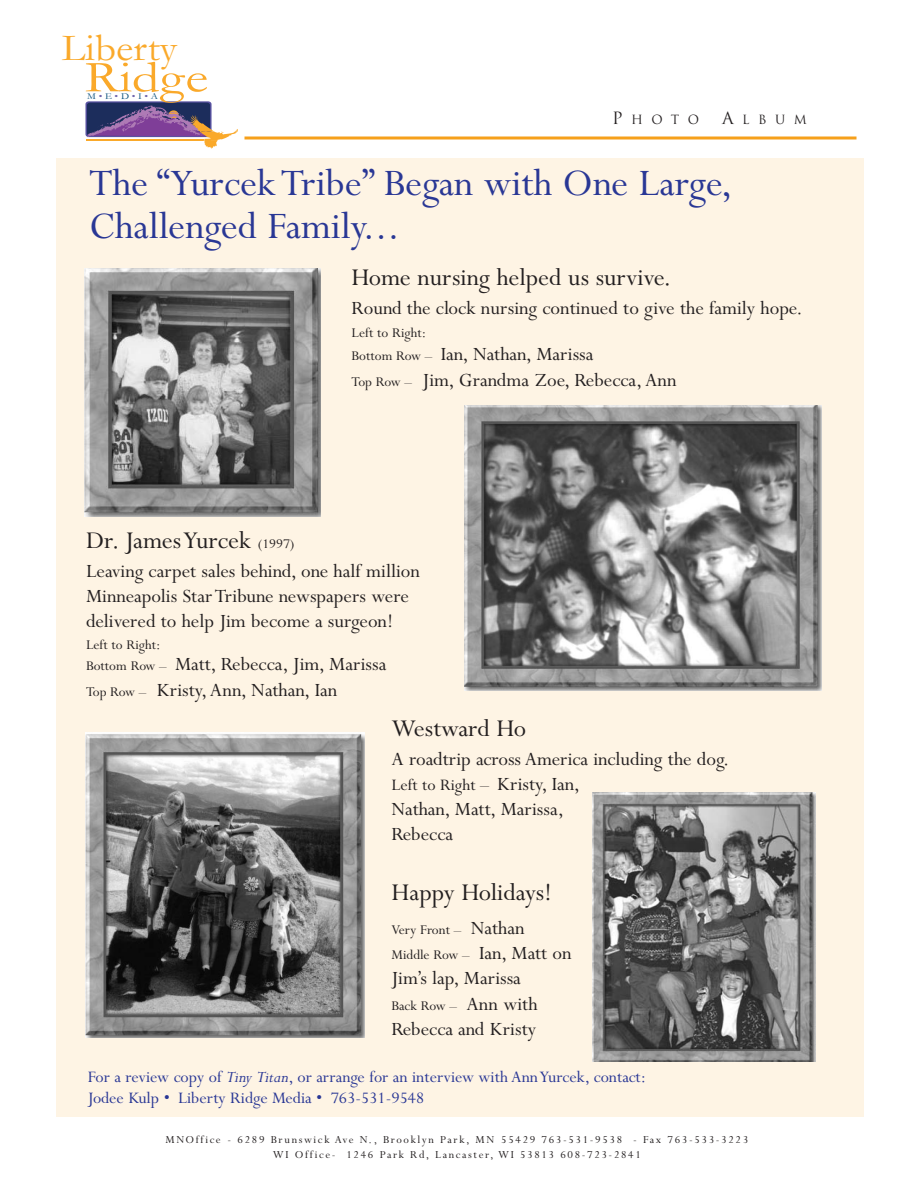
<style>
.page{position:relative;width:918px;height:1188px;background:#fff}
.page>*{position:absolute;margin:0;border:0;box-sizing:border-box;transform-origin:0 0}
.t1{font:44.7px "Garamond";color:#faa92a;scale:1.24 1}
.t2{font:42px/43.5px "Perpetua";color:#293795}
.t3{font:38.85px "Garamond";color:#faa92a;scale:1.06 1}
.t4{font:27px "Perpetua";color:#231f20}
.t5{font:21px/25.2px "Perpetua";color:#231f20}
.t6{font:18px/21.6px "Perpetua";color:#293795}
.t7{font:18px "Perpetua";color:#231f20}
.t8{font:15px/25.2px "Perpetua";color:#231f20}
.t9{font:12.3px "Trajan";letter-spacing:.675em;color:#231f20}
.t10{font:12px/14.4px "Perpetua";letter-spacing:.135em;color:#231f20;text-align:center}
.t11{font:9px "Garamond";color:#0d527f;scale:1.16 1}
.s1{color:#6d63ac}
.s2{font-size:16.5px}
.s3{font-size:15px}
.s4{font-size:21px}
.s5{font-style:italic}
</style>
<div class="page">
<div style="left:57px;top:158px;width:807px;height:959px;background:#fef4e4"></div>
<img style="left:84px;top:268px;width:237px;height:249px">
<img style="left:464px;top:406px;width:358px;height:284px">
<img style="left:85px;top:733px;width:279px;height:304px">
<img style="left:592px;top:793px;width:223px;height:268px">
<svg style="left:85px;top:101px;width:153px;height:48px"></svg>
<svg style="left:244px;top:136px;width:613px;height:4px;background:#f8b753"></svg>
<h3 class="t3" style="left:62px;top:24px;width:111px">Liberty</h3>
<h1 class="t1" style="left:85px;top:50px;width:101px">Ridge</h1>
<p class="t11" style="left:87px;top:91px;width:62px">M<span class="s1">•</span>E<span class="s1">•</span>D<span class="s1">•</span>I<span class="s1">•</span>A</p>
<p class="t9" style="left:612px;top:112px;width:88px"><span class="s2">P</span>HOTO</p>
<p class="t9" style="left:722px;top:112px;width:86px"><span class="s2">A</span>LBUM</p>
<h2 class="t2" style="left:89px;top:165px;width:645px">The “Yurcek Tribe” Began with One Large,<br>Challenged Family...</h2>
<p class="t4" style="left:352px;top:267px;width:321px">Home nursing helped us survive.</p>
<p class="t5" style="left:352px;top:297px;width:452px">Round the clock nursing continued to give the family hope.</p>
<p class="t8" style="left:352px;top:321px;width:76px">Left to Right:</p>
<p class="t5" style="left:352px;top:344px;width:327px"><span class="s3">Bottom Row –</span> Ian, Nathan, Marissa<br><span class="s3">Top Row –</span> Jim, Grandma Zoe, Rebecca, Ann</p>
<p class="t4" style="left:86px;top:530px;width:210px">Dr. James Yurcek <span class="s3">(1997)</span></p>
<p class="t5" style="left:86px;top:560px;width:336px">Leaving carpet sales behind, one half million<br>Minneapolis Star Tribune newspapers were delivered to help Jim become a surgeon!</p>
<p class="t8" style="left:86px;top:633px;width:76px">Left to Right:</p>
<p class="t5" style="left:86px;top:654px;width:302px"><span class="s3">Bottom Row –</span> Matt, Rebecca, Jim, Marissa<br><span class="s3">Top Row –</span> Kristy, Ann, Nathan, Ian</p>
<p class="t4" style="left:392px;top:718px;width:136px">Westward Ho</p>
<p class="t5" style="left:392px;top:748px;width:339px">A roadtrip across America including the dog.</p>
<p class="t7" style="left:392px;top:778px;width:190px">Left to Right – <span class="s4">Kristy, Ian,</span></p>
<p class="t5" style="left:392px;top:799px;width:174px">Nathan, Matt, Marissa,<br>Rebecca</p>
<p class="t4" style="left:392px;top:882px;width:162px">Happy Holidays!</p>
<p class="t8" style="left:392px;top:919px;width:182px">Very Front – <span class="s4">Nathan<br></span>Middle Row – <span class="s4">Ian, Matt on</span></p>
<p class="t5" style="left:392px;top:968px;width:131px">Jim’s lap, Marissa</p>
<p class="t8" style="left:392px;top:994px;width:148px">Back Row – <span class="s4">Ann with</span></p>
<p class="t5" style="left:392px;top:1018px;width:146px">Rebecca and Kristy</p>
<p class="t6" style="left:88px;top:1067px;width:560px">For a review copy of <span class="s5">Tiny Titan</span>, or arrange for an interview with Ann Yurcek, contact:<br>Jodee Kulp • Liberty Ridge Media • 763-531-9548</p>
<p class="t10" style="left:166px;top:1134px;width:584px">MNOffice - 6289 Brunswick Ave N., Brooklyn Park, MN 55429 763-531-9538 - Fax 763-533-3223<br>WI Office- 1246 Park Rd, Lancaster, WI 53813 608-723-2841</p>
</div>
